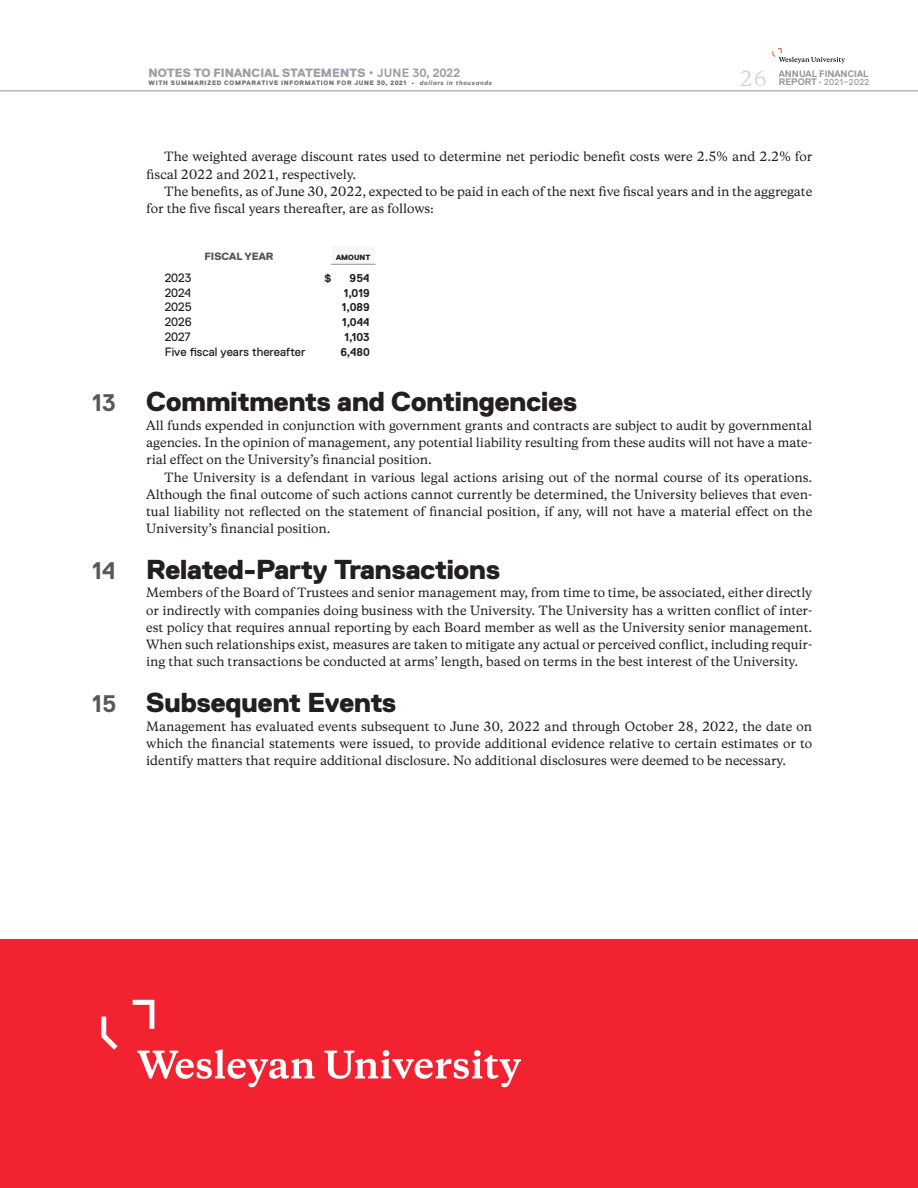
<style>
.page{position:relative;width:918px;height:1188px;background:#fff}
.page>*{position:absolute;margin:0;border:0;box-sizing:border-box;transform-origin:0 0}
.head_1_-_notes{font:800 27.3px "Replica Pro";color:#231f20}
.t1{font:19.5px "Copernicus";color:#d1d2d4}
.chart_head_2{font:12.15px "Replica Pro";letter-spacing:-.01em;color:#231f20}
.body_1_-_back{font:500 12px/17.2px "Copernicus";letter-spacing:-.005em;color:#231f20;text-align:justify}
.body_2_-_back{font:500 12px/17.2px "Copernicus";letter-spacing:-.005em;color:#231f20}
.h3_table_header{font:500 12px/17.2px "Copernicus";letter-spacing:-.005em;color:#231f20}
.t2{font:800 12px "Replica Pro";letter-spacing:.01em;color:#9d9fa2}
.chart_amount{font:700 11.4px "Replica Pro";color:#231f20}
.chart_date{font:800 10.65px "Replica Pro";letter-spacing:.01em;color:#57585a}
.chart_amount-2{font:700 10.65px "Replica Pro";color:#231f20}
.t3{font:700 9.3px "Replica Pro";color:#939598}
.t4{font:8.7px "Replica Pro";letter-spacing:.04em;color:#939598}
.chart_head_4{font:800 7.5px "Replica Pro";letter-spacing:.01em;color:#231f20}
.t5{font:800 6.3px "Replica Pro";letter-spacing:.11em;color:#6c6d70}
.s1{font-weight:700}
.s2{font-weight:700;font-style:italic}
.s3{font-weight:700;font-size:9.3px}
.s4{font-weight:700;font-size:24px;color:#57585a}
</style>
<div class="page">
<div style="left:0;top:940px;width:918px;height:248px;background:#f32231"></div>
<svg style="left:101px;top:1000px;width:420px;height:87px"></svg>
<hr style="left:0;top:91px;width:918px;height:1px;background:#939598">
<svg style="left:772px;top:48px;width:73px;height:15px"></svg>
<div style="left:331px;top:246px;width:44px;height:18px;background:#f7f7f8"></div>
<hr style="left:331px;top:264px;width:45px;height:1px;background:#939598">
<p class="t2" style="left:149px;top:66px;width:313px">NOTES TO FINANCIAL STATEMENTS <span class="s1">• JUNE 30, 2022</span></p>
<p class="t5" style="left:149px;top:80px;width:345px">WITH SUMMARIZED COMPARATIVE INFORMATION FOR JUNE 30, 2021 <span class="s2">• dollars in thousands</span></p>
<h2 class="t1" style="left:740px;top:65px;width:29px">26</h2>
<p class="t3" style="left:779px;top:68px;width:91px">ANNUAL FINANCIAL</p>
<p class="t4" style="left:779px;top:78px;width:92px"><span class="s3">REPORT</span> <sup>•</sup> 2021–2022</p>
<p class="body_2_-_back" style="left:146px;top:147px;width:668px;text-indent:18px">The weighted average discount rates used to determine net periodic benefit costs were 2.5% and 2.2% for fiscal 2022 and 2021, respectively.</p>
<p class="h3_table_header" style="left:146px;top:182px;width:668px;text-indent:18px">The benefits, as of June 30, 2022, expected to be paid in each of the next five fiscal years and in the aggregate for the five fiscal years thereafter, are as follows:</p>
<p class="chart_date" style="left:204px;top:251px;width:71px">FISCAL YEAR</p>
<p class="chart_head_4" style="left:336px;top:253px;width:36px">AMOUNT</p>
<p class="chart_head_2" style="left:165px;top:271px;width:28px">2023</p>
<p class="chart_amount-2" style="left:324px;top:272px;width:8px">$</p>
<p class="chart_amount" style="left:350px;top:272px;width:22px">954</p>
<p class="chart_head_2" style="left:165px;top:286px;width:28px">2024</p>
<p class="chart_amount" style="left:344px;top:286px;width:27px">1,019</p>
<p class="chart_head_2" style="left:165px;top:301px;width:28px">2025</p>
<p class="chart_amount" style="left:342px;top:301px;width:29px">1,089</p>
<p class="chart_head_2" style="left:165px;top:315px;width:28px">2026</p>
<p class="chart_amount" style="left:342px;top:316px;width:29px">1,044</p>
<p class="chart_head_2" style="left:165px;top:330px;width:28px">2027</p>
<p class="chart_amount" style="left:345px;top:331px;width:27px">1,103</p>
<p class="chart_head_2" style="left:165px;top:345px;width:142px">Five fiscal years thereafter</p>
<p class="chart_amount" style="left:341px;top:346px;width:31px">6,480</p>
<h1 class="head_1_-_notes" style="left:92px;top:387px;width:486px"><span class="s4">13</span> Commitments and Contingencies</h1>
<p class="body_1_-_back" style="left:146px;top:416px;width:668px">All funds expended in conjunction with government grants and contracts are subject to audit by governmental agencies. In the opinion of management, any potential liability resulting from these audits will not have a mate&shy;rial effect on the University’s financial position.</p>
<p class="body_2_-_back" style="left:146px;top:467px;width:668px;text-align:justify;text-indent:18px">The University is a defendant in various legal actions arising out of the normal course of its operations.<br>Although the final outcome of such actions cannot currently be determined, the University believes that even&shy;tual liability not reflected on the statement of financial position, if any, will not have a material effect on the University’s financial position.</p>
<h1 class="head_1_-_notes" style="left:92px;top:554px;width:409px"><span class="s4">14</span> Related-Party Transactions</h1>
<p class="body_1_-_back" style="left:146px;top:583px;width:668px">Members of the Board of Trustees and senior management may, from time to time, be associated, either directly or indirectly with companies doing business with the University. The University has a written conflict of inter&shy;est policy that requires annual reporting by each Board member as well as the University senior management.<br>When such relationships exist, measures are taken to mitigate any actual or perceived conflict, including requir&shy;ing that such transactions be conducted at arms’ length, based on terms in the best interest of the University.</p>
<h1 class="head_1_-_notes" style="left:92px;top:687px;width:305px"><span class="s4">15</span> Subsequent Events</h1>
<p class="body_1_-_back" style="left:146px;top:716px;width:668px">Management has evaluated events subsequent to June 30, 2022 and through October 28, 2022, the date on which the financial statements were issued, to provide additional evidence relative to certain estimates or to identify matters that require additional disclosure. No additional disclosures were deemed to be necessary.</p>
</div>
